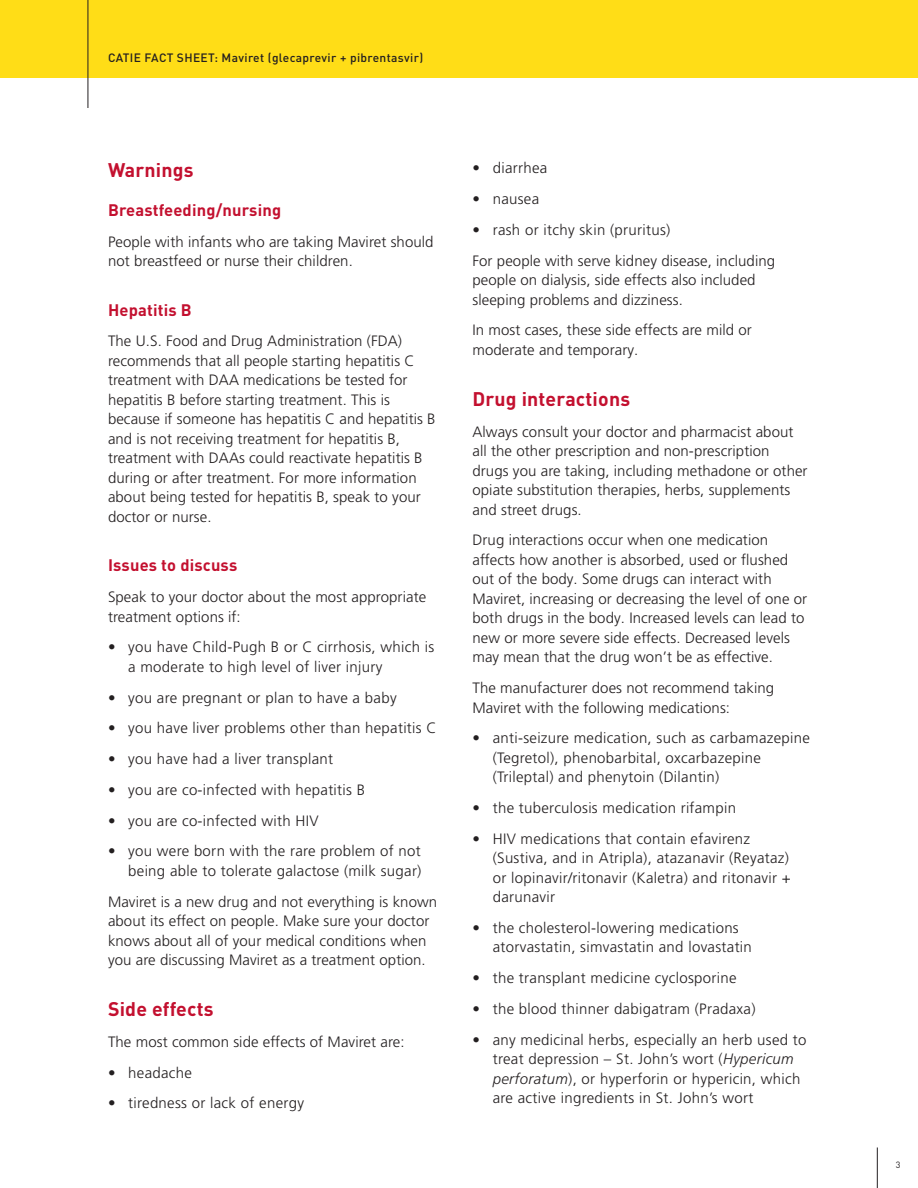
<style>
.page{position:relative;width:918px;height:1188px;background:#fff}
.page>*{position:absolute;margin:0;border:0;box-sizing:border-box;transform-origin:0 0}
.t1{font:700 19.5px "DINOT";letter-spacing:.01em;color:#c3102f}
.t2{font:700 16.5px "DINOT";letter-spacing:.01em;color:#c3102f}
.t3{font:300 15px/19.5px "Frutiger LT Pro";letter-spacing:.005em;color:#231f20}
.t4{font:500 12px "DINOT";letter-spacing:.03em;color:#231f20}
.t5{font:9px "DINOT";color:#231f20}
.s1{font-style:italic}
</style>
<div class="page">
<hr style="left:877px;top:1148px;width:1px;height:40px;background:#231f20">
<div style="left:0;top:0;width:918px;height:78px;background:#ffdd17"></div>
<hr style="left:88px;top:0;width:1px;height:108px;background:#231f20">
<p class="t4" style="left:108px;top:48px;width:317px">CATIE FACT SHEET: Maviret (glecaprevir + pibrentasvir)</p>
<h1 class="t1" style="left:108px;top:155px;width:87px">Warnings</h1>
<p class="t2" style="left:108px;top:197px;width:175px">Breastfeeding/nursing</p>
<p class="t3" style="left:108px;top:232px;width:327px">People with infants who are taking Maviret should not breastfeed or nurse their children.</p>
<p class="t2" style="left:108px;top:297px;width:85px">Hepatitis B</p>
<p class="t3" style="left:108px;top:332px;width:329px">The U.S. Food and Drug Administration (FDA) recommends that all people starting hepatitis C treatment with DAA medications be tested for hepatitis B before starting treatment. This is because if someone has hepatitis C and hepatitis B and is not receiving treatment for hepatitis B, treatment with DAAs could reactivate hepatitis B during or after treatment. For more information about being tested for hepatitis B, speak to your doctor or nurse.</p>
<p class="t2" style="left:108px;top:553px;width:131px">Issues to discuss</p>
<p class="t3" style="left:108px;top:587px;width:320px">Speak to your doctor about the most appropriate treatment options if:</p>
<p class="t3" style="left:128px;top:638px;width:308px;text-indent:-20px">• you have Child-Pugh B or C cirrhosis, which is a moderate to high level of liver injury</p>
<p class="t3" style="left:108px;top:688px;width:290px">• you are pregnant or plan to have a baby</p>
<p class="t3" style="left:108px;top:719px;width:330px">• you have liver problems other than hepatitis C</p>
<p class="t3" style="left:108px;top:749px;width:227px">• you have had a liver transplant</p>
<p class="t3" style="left:108px;top:780px;width:259px">• you are co-infected with hepatitis B</p>
<p class="t3" style="left:108px;top:811px;width:212px">• you are co-infected with HIV</p>
<p class="t3" style="left:108px;top:842px;width:315px;text-align:right">• you were born with the rare problem of not being able to tolerate galactose (milk sugar)</p>
<p class="t3" style="left:108px;top:892px;width:331px">Maviret is a new drug and not everything is known about its effect on people. Make sure your doctor knows about all of your medical conditions when you are discussing Maviret as a treatment option.</p>
<h1 class="t1" style="left:108px;top:994px;width:107px">Side effects</h1>
<p class="t3" style="left:108px;top:1032px;width:298px">The most common side effects of Maviret are:</p>
<p class="t3" style="left:108px;top:1063px;width:86px">• headache</p>
<p class="t3" style="left:108px;top:1094px;width:198px">• tiredness or lack of energy</p>
<p class="t3" style="left:472px;top:158px;width:76px">• diarrhea</p>
<p class="t3" style="left:472px;top:189px;width:68px">• nausea</p>
<p class="t3" style="left:472px;top:214px;width:304px;line-height:30.8px">• rash or itchy skin (pruritus)<br>For people with serve kidney disease, including</p>
<p class="t3" style="left:472px;top:270px;width:285px">people on dialysis, side effects also included sleeping problems and dizziness.</p>
<p class="t3" style="left:472px;top:320px;width:281px">In most cases, these side effects are mild or moderate and temporary.</p>
<h1 class="t1" style="left:472px;top:383px;width:159px">Drug interactions</h1>
<p class="t3" style="left:472px;top:422px;width:337px">Always consult your doctor and pharmacist about all the other prescription and non-prescription drugs you are taking, including methadone or other opiate substitution therapies, herbs, supplements and street drugs.</p>
<p class="t3" style="left:472px;top:530px;width:336px">Drug interactions occur when one medication affects how another is absorbed, used or flushed out of the body. Some drugs can interact with Maviret, increasing or decreasing the level of one or both drugs in the body. Increased levels can lead to new or more severe side effects. Decreased levels may mean that the drug won’t be as effective.</p>
<p class="t3" style="left:472px;top:678px;width:303px">The manufacturer does not recommend taking<br>Maviret with the following medications:</p>
<p class="t3" style="left:493px;top:728px;width:319px;text-indent:-20px">• anti-seizure medication, such as carbamazepine (Tegretol), phenobarbital, oxcarbazepine (Trileptal) and phenytoin (Dilantin)</p>
<p class="t3" style="left:472px;top:798px;width:265px">• the tuberculosis medication rifampin</p>
<p class="t3" style="left:493px;top:829px;width:300px;text-indent:-20px">• HIV medications that contain efavirenz (Sustiva, and in Atripla), atazanavir (Reyataz) or lopinavir/ritonavir (Kaletra) and ritonavir + darunavir</p>
<p class="t3" style="left:493px;top:918px;width:261px;text-indent:-20px">• the cholesterol-lowering medications atorvastatin, simvastatin and lovastatin</p>
<p class="t3" style="left:472px;top:968px;width:266px">• the transplant medicine cyclosporine</p>
<p class="t3" style="left:472px;top:999px;width:285px">• the blood thinner dabigatram (Pradaxa)</p>
<p class="t3" style="left:493px;top:1030px;width:315px;text-indent:-20px">• any medicinal herbs, especially an herb used to treat depression – St. John’s wort (<span class="s1">Hypericum perforatum</span>), or hyperforin or hypericin, which are active ingredients in St. John’s wort</p>
<p class="t5" style="left:896px;top:1158px;width:6px">3</p>
</div>
